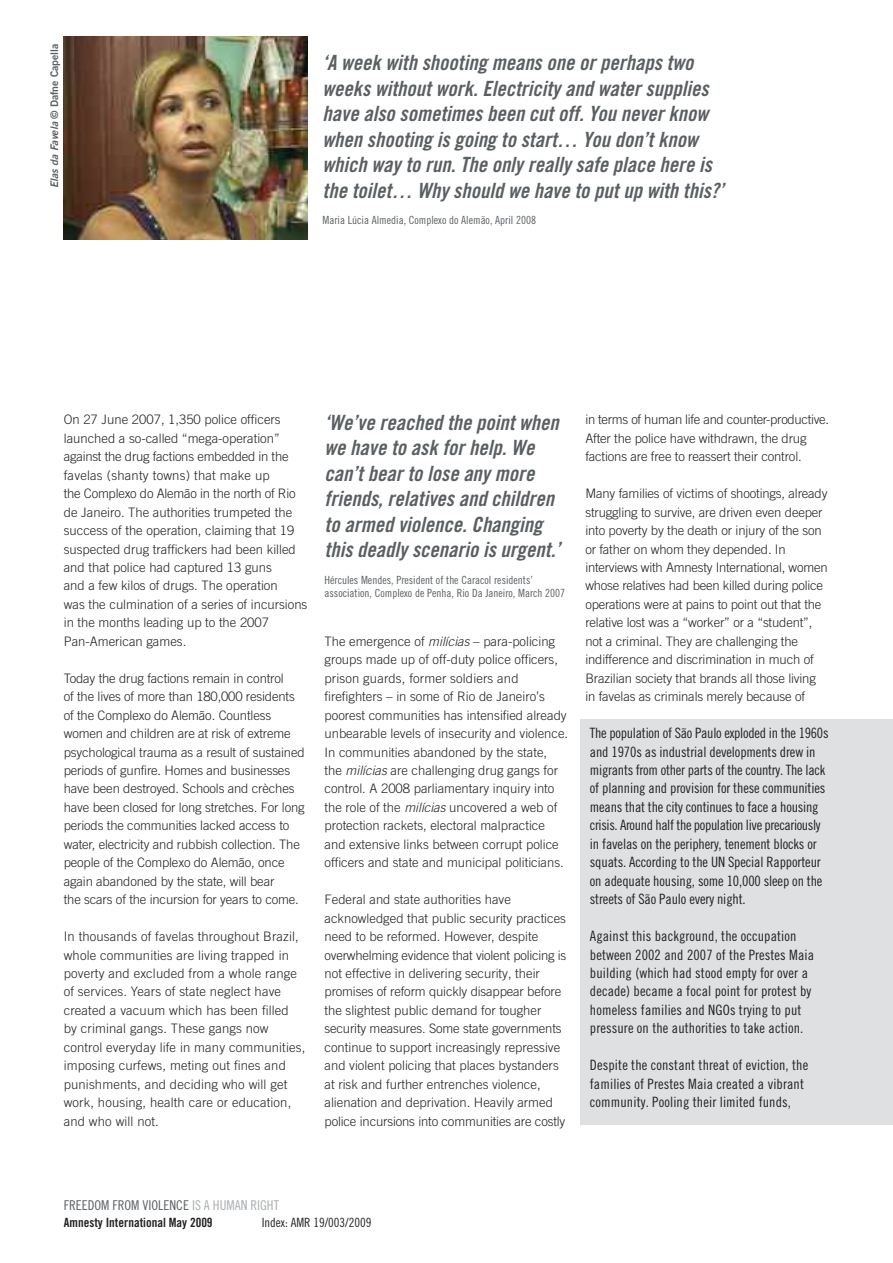
<style>
.page{position:relative;width:893px;height:1263px;background:#fff}
.page>*{position:absolute;margin:0;border:0;box-sizing:border-box;transform-origin:0 0}
.t1{font:21px/25.5px "Amnesty Trade Gothic Bd Cn 20 Ob";color:#5a5f62}
.t2{font:14.25px/18.5px "Amnesty Trade Gothic Cn 18";letter-spacing:-.01em;color:#222221}
.t3{font:14.25px/18.5px "Amnesty Trade Gothic Cn 18";letter-spacing:.01em;color:#222221}
.t4{font:13.5px "Amnesty Trade Gothic Cn 18";color:#5a5f62}
.t5{font:300 13.05px/18.5px "Amnesty Trade Gothic";color:#222221}
.t6{font:12.75px "Amnesty Trade Gothic Bd Cn 20 OTF";color:#222221}
.t7{font:12.75px "Amnesty Trade Gothic Cn 18";color:#222221}
.t8{font:11.25px/13.5px "Amnesty Trade Gothic Cn 18";color:#5a5f62}
.t9{font:10.5px "Amnesty Trade Gothic Bd 2";color:#5a5f62}
.s1{font-family:"Amnesty Trade Gothic Bd 2 Obl"}
.s2{font-style:italic}
.s3{color:#a9adb0}
</style>
<div class="page">
<div style="left:581px;top:719px;width:312px;height:406px;background:#dee0e2"></div>
<img style="left:64px;top:37px;width:244px;height:203px">
<p class="t9" style="left:48px;top:188px;width:146px;rotate:-90deg"><span class="s1">Elas da Favela</span> © Dafne Capella</p>
<p class="t1" style="left:323px;top:50px;width:403px">‘A week with shooting means one or perhaps two weeks without work. Electricity and water supplies have also sometimes been cut off. You never know when shooting is going to start… You don’t know which way to run. The only really safe place here is the toilet… Why should we have to put up with this?’</p>
<p class="t8" style="left:323px;top:213px;width:215px">Maria Lúcia Almedia, Complexo do Alemão, April 2008</p>
<p class="t5" style="left:64px;top:410px;width:245px">On 27 June 2007, 1,350 police officers launched a so-called “mega-operation” against the drug factions embedded in the favelas (shanty towns) that make up<br>the Complexo do Alemão in the north of Rio de Janeiro. The authorities trumpeted the success of the operation, claiming that 19 suspected drug traffickers had been killed and that police had captured 13 guns<br>and a few kilos of drugs. The operation<br>was the culmination of a series of incursions in the months leading up to the 2007<br>Pan-American games.</p>
<p class="t5" style="left:64px;top:669px;width:242px">Today the drug factions remain in control<br>of the lives of more than 180,000 residents of the Complexo do Alemão. Countless women and children are at risk of extreme psychological trauma as a result of sustained periods of gunfire. Homes and businesses have been destroyed. Schools and crèches have been closed for long stretches. For long periods the communities lacked access to water, electricity and rubbish collection. The people of the Complexo do Alemão, once again abandoned by the state, will bear<br>the scars of the incursion for years to come.</p>
<p class="t5" style="left:64px;top:927px;width:243px">In thousands of favelas throughout Brazil, whole communities are living trapped in poverty and excluded from a whole range of services. Years of state neglect have created a vacuum which has been filled<br>by criminal gangs. These gangs now control everyday life in many communities, imposing curfews, meting out fines and punishments, and deciding who will get work, housing, health care or education, and who will not.</p>
<h1 class="t1" style="left:325px;top:409px;width:237px">‘We’ve reached the point when we have to ask for help. We can’t bear to lose any more friends, relatives and children to armed violence. Changing this deadly scenario is urgent.’</h1>
<p class="t8" style="left:325px;top:573px;width:242px">Hércules Mendes, President of the Caracol residents’ association, Complexo de Penha, Rio Da Janeiro, March 2007</p>
<p class="t5" style="left:325px;top:632px;width:245px">The emergence of <span class="s2">milícias</span> – para-policing groups made up of off-duty police officers, prison guards, former soldiers and firefighters – in some of Rio de Janeiro’s poorest communities has intensified already unbearable levels of insecurity and violence.<br>In communities abandoned by the state,<br>the <span class="s2">milícias</span> are challenging drug gangs for control. A 2008 parliamentary inquiry into the role of the <span class="s2">milícias</span> uncovered a web of protection rackets, electoral malpractice and extensive links between corrupt police officers and state and municipal politicians.</p>
<p class="t5" style="left:325px;top:890px;width:243px">Federal and state authorities have acknowledged that public security practices need to be reformed. However, despite overwhelming evidence that violent policing is not effective in delivering security, their promises of reform quickly disappear before the slightest public demand for tougher security measures. Some state governments continue to support increasingly repressive and violent policing that places bystanders at risk and further entrenches violence, alienation and deprivation. Heavily armed police incursions into communities are costly</p>
<p class="t5" style="left:585px;top:410px;width:245px">in terms of human life and counter-productive.<br>After the police have withdrawn, the drug factions are free to reassert their control.</p>
<p class="t5" style="left:585px;top:484px;width:244px">Many families of victims of shootings, already struggling to survive, are driven even deeper into poverty by the death or injury of the son or father on whom they depended. In interviews with Amnesty International, women whose relatives had been killed during police operations were at pains to point out that the relative lost was a “worker” or a “student”, not a criminal. They are challenging the indifference and discrimination in much of Brazilian society that brands all those living in favelas as criminals merely because of</p>
<p class="t2" style="left:590px;top:724px;width:240px">The population of São Paulo exploded in the 1960s and 1970s as industrial developments drew in migrants from other parts of the country. The lack of planning and provision for these communities means that the city continues to face a housing crisis. Around half the population live precariously in favelas on the periphery, tenement blocks or squats. According to the UN Special Rapporteur on adequate housing, some 10,000 sleep on the streets of São Paulo every night.</p>
<p class="t3" style="left:590px;top:926px;width:226px">Against this background, the occupation between 2002 and 2007 of the Prestes Maia building (which had stood empty for over a decade) became a focal point for protest by homeless families and NGOs trying to put pressure on the authorities to take action.</p>
<p class="t3" style="left:590px;top:1056px;width:220px">Despite the constant threat of eviction, the families of Prestes Maia created a vibrant community. Pooling their limited funds,</p>
<p class="t4" style="left:64px;top:1197px;width:217px">FREEDOM FROM VIOLENCE <span class="s3">IS A HUMAN RIGHT</span></p>
<p class="t6" style="left:64px;top:1215px;width:150px">Amnesty International May 2009</p>
<p class="t7" style="left:262px;top:1215px;width:111px">Index: AMR 19/003/2009</p>
</div>
